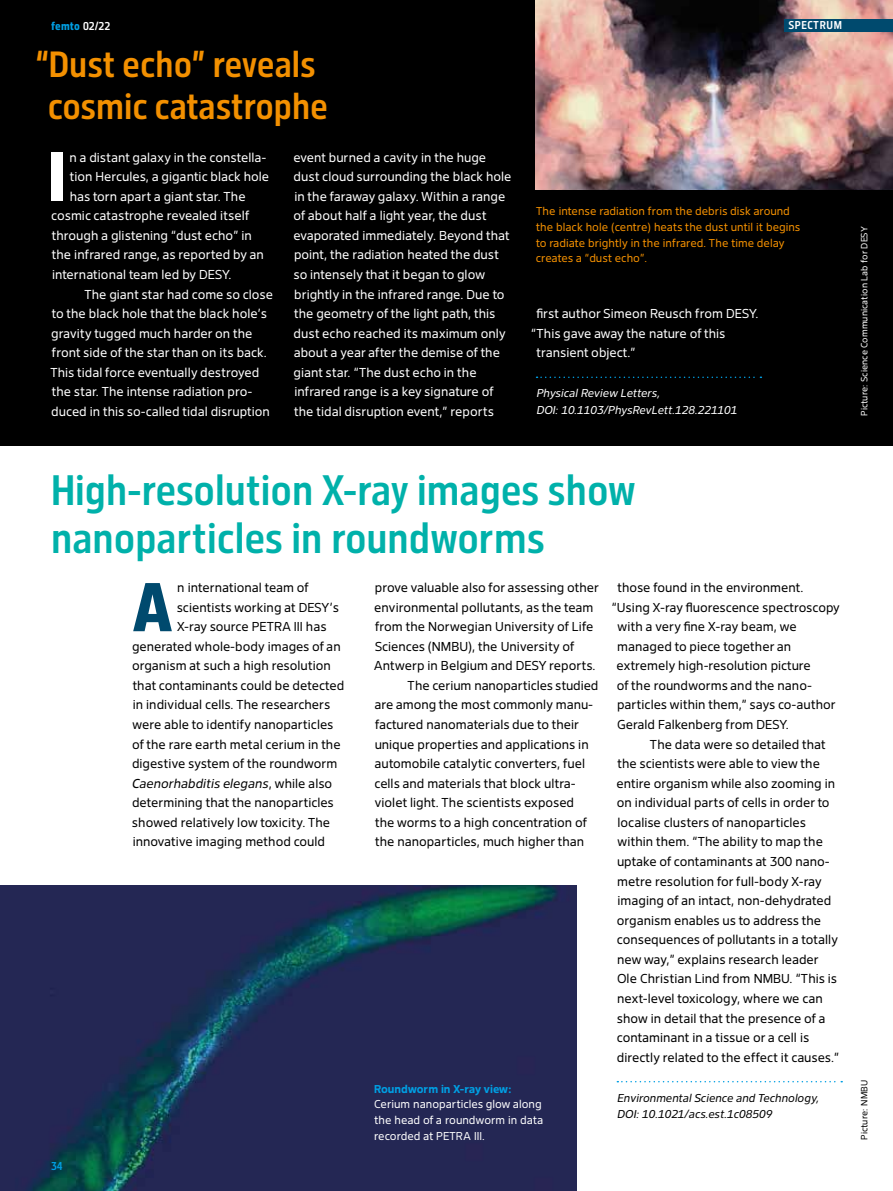
<style>
.page{position:relative;width:893px;height:1191px;background:#fff}
.page>*{position:absolute;margin:0;border:0;box-sizing:border-box;transform-origin:0 0}
.t1{font:800 67.95px "Desy Sans Cn";color:#004a6e}
.t2{font:800 67.95px "Desy Sans Cn";color:#fff}
.t3{font:500 42px/48px "Desy Sans Cn";color:#00b1aa}
.t4{font:500 36px/42px "Desy Sans Cn";color:#f39000;text-align:center}
.t5{font:12.75px "Desy Sans";color:#000}
.t6{font:12.75px/19.5px "Desy Sans";color:#fff}
.t7{font:italic 12.75px "Desy Sans";color:#000}
.t8{font:11.25px/15.8px "Desy Sans";color:#f39000}
.t9{font:11.25px/15.8px "Desy Sans";color:#fff}
.t10{font:italic 11.25px/16.5px "Desy Sans";color:#000}
.t11{font:italic 11.25px/16.5px "Desy Sans";color:#fff}
.t12{font:700 11.25px "Desy Sans";color:#009fe3}
.t13{font:800 11.25px "Desy Sans Cn";letter-spacing:.005em;color:#009fe3}
.t14{font:500 11.25px "Desy Sans Cn";letter-spacing:.05em;color:#fff}
.t15{font:500 11.25px "Desy Sans Cn";color:#009fe3}
.t16{font:9px "Desy Sans";letter-spacing:.01em;color:#fff}
.t17{font:9px "Desy Sans";letter-spacing:.01em;color:#000}
.s1{font-weight:500;color:#fff}
.s2{font-style:normal}
</style>
<div class="page">
<div style="left:0;top:0;width:893px;height:445px;background:#000"></div>
<img style="left:0;top:885px;width:576px;height:306px">
<svg style="left:617px;top:1081px;width:225px;height:1px"></svg>
<svg style="left:536px;top:376px;width:225px;height:2px"></svg>
<img style="left:536px;top:0;width:357px;height:189px">
<div style="left:784px;top:19px;width:109px;height:13px;background:#004a6e"></div>
<p class="t13" style="left:51px;top:19px;width:61px">femto <span class="s1">02/22</span></p>
<p class="t14" style="left:788px;top:19px;width:55px">SPECTRUM</p>
<h3 class="t4" style="left:36px;top:43px;width:294px">“Dust echo” reveals cosmic catastrophe</h3>
<h1 class="t2" style="left:48px;top:137px;width:19px">I</h1>
<p class="t6" style="left:70px;top:147px;width:197px">n a distant galaxy in the constella-</p>
<p class="t6" style="left:69px;top:167px;width:201px">tion Hercules, a gigantic black hole</p>
<p class="t6" style="left:70px;top:186px;width:177px">has torn apart a giant star. The</p>
<p class="t6" style="left:51px;top:206px;width:200px">cosmic catastrophe revealed itself</p>
<p class="t6" style="left:52px;top:226px;width:202px">through a glistening “dust echo” in</p>
<p class="t6" style="left:52px;top:245px;width:214px">the infrared range, as reported by an</p>
<p class="t6" style="left:52px;top:265px;width:181px">international team led by DESY.</p>
<p class="t6" style="left:84px;top:284px;width:190px">The giant star had come so close</p>
<p class="t6" style="left:52px;top:304px;width:217px">to the black hole that the black hole’s</p>
<p class="t6" style="left:51px;top:323px;width:203px">gravity tugged much harder on the</p>
<p class="t6" style="left:52px;top:343px;width:217px">front side of the star than on its back.</p>
<p class="t6" style="left:50px;top:362px;width:211px">This tidal force eventually destroyed</p>
<p class="t6" style="left:52px;top:382px;width:201px">the star. The intense radiation pro-</p>
<p class="t6" style="left:51px;top:402px;width:220px">duced in this so-called tidal disruption</p>
<p class="t6" style="left:293px;top:147px;width:220px">event burned a cavity in the huge dust cloud surrounding the black hole in the faraway galaxy. Within a range of about half a light year, the dust evaporated immediately. Beyond that point, the radiation heated the dust so intensely that it began to glow brightly in the infrared range. Due to the geometry of the light path, this dust echo reached its maximum only about a year after the demise of the giant star. “The dust echo in the infrared range is a key signature of the tidal disruption event,” reports</p>
<p class="t8" style="left:536px;top:203px;width:266px">The intense radiation from the debris disk around the black hole (centre) heats the dust until it begins to radiate brightly in the infrared. The time delay creates a “dust echo”.</p>
<p class="t6" style="left:536px;top:304px;width:224px">first author Simeon Reusch from DESY.</p>
<p class="t6" style="left:531px;top:323px;width:196px">“This gave away the nature of this</p>
<p class="t6" style="left:536px;top:343px;width:101px">transient object.”</p>
<p class="t11" style="left:537px;top:385px;width:202px">Physical Review Letters,<br>DOI: 10.1103/PhysRevLett.128.221101</p>
<p class="t16" style="left:859px;top:416px;width:191px;rotate:-90deg">Picture: Science Communication Lab for DESY</p>
<h2 class="t3" style="left:51px;top:466px;width:586px">High-resolution X-ray images show nanoparticles in roundworms</h2>
<p class="t15" style="left:51px;top:1159px;width:13px">34</p>
<h1 class="t1" style="left:132px;top:567px;width:43px">A</h1>
<p class="t5" style="left:177px;top:580px;width:133px">n international team of</p>
<p class="t5" style="left:177px;top:599px;width:164px">scientists working at DESY’s</p>
<p class="t5" style="left:177px;top:619px;width:151px">X-ray source PETRA III has</p>
<p class="t5" style="left:132px;top:638px;width:210px">generated whole-body images of an</p>
<p class="t5" style="left:132px;top:658px;width:200px">organism at such a high resolution</p>
<p class="t5" style="left:132px;top:677px;width:213px">that contaminants could be detected</p>
<p class="t5" style="left:133px;top:697px;width:199px">in individual cells. The researchers</p>
<p class="t5" style="left:132px;top:717px;width:203px">were able to identify nanoparticles</p>
<p class="t5" style="left:132px;top:736px;width:210px">of the rare earth metal cerium in the</p>
<p class="t5" style="left:132px;top:756px;width:207px">digestive system of the roundworm</p>
<p class="t7" style="left:132px;top:775px;width:202px">Caenorhabditis elegans<span class="s2">, while also</span></p>
<p class="t5" style="left:132px;top:795px;width:203px">determining that the nanoparticles</p>
<p class="t5" style="left:132px;top:814px;width:200px">showed relatively low toxicity. The</p>
<p class="t5" style="left:133px;top:834px;width:194px">innovative imaging method could</p>
<p class="t5" style="left:375px;top:580px;width:226px">prove valuable also for assessing other</p>
<p class="t5" style="left:374px;top:599px;width:221px">environmental pollutants, as the team</p>
<p class="t5" style="left:375px;top:619px;width:220px">from the Norwegian University of Life</p>
<p class="t5" style="left:375px;top:638px;width:201px">Sciences (NMBU), the University of</p>
<p class="t5" style="left:374px;top:658px;width:223px">Antwerp in Belgium and DESY reports.</p>
<p class="t5" style="left:407px;top:677px;width:193px">The cerium nanoparticles studied</p>
<p class="t5" style="left:374px;top:697px;width:219px">are among the most commonly manu-</p>
<p class="t5" style="left:375px;top:717px;width:206px">factured nanomaterials due to their</p>
<p class="t5" style="left:375px;top:736px;width:215px">unique properties and applications in</p>
<p class="t5" style="left:374px;top:756px;width:212px">automobile catalytic converters, fuel</p>
<p class="t5" style="left:374px;top:775px;width:202px">cells and materials that block ultra-</p>
<p class="t5" style="left:374px;top:795px;width:201px">violet light. The scientists exposed</p>
<p class="t5" style="left:375px;top:814px;width:214px">the worms to a high concentration of</p>
<p class="t5" style="left:375px;top:834px;width:211px">the nanoparticles, much higher than</p>
<p class="t12" style="left:374px;top:1082px;width:139px">Roundworm in X-ray view:</p>
<p class="t9" style="left:374px;top:1096px;width:170px">Cerium nanoparticles glow along the head of a roundworm in data recorded at PETRA III.</p>
<p class="t5" style="left:617px;top:580px;width:188px">those found in the environment.</p>
<p class="t5" style="left:612px;top:599px;width:230px">“Using X-ray fluorescence spectroscopy</p>
<p class="t5" style="left:617px;top:619px;width:181px">with a very fine X-ray beam, we</p>
<p class="t5" style="left:617px;top:638px;width:175px">managed to piece together an</p>
<p class="t5" style="left:617px;top:658px;width:196px">extremely high-resolution picture</p>
<p class="t5" style="left:617px;top:677px;width:195px">of the roundworms and the nano-</p>
<p class="t5" style="left:617px;top:697px;width:220px">particles within them,” says co-author</p>
<p class="t5" style="left:617px;top:717px;width:173px">Gerald Falkenberg from DESY.</p>
<p class="t5" style="left:650px;top:736px;width:178px">The data were so detailed that</p>
<p class="t5" style="left:617px;top:756px;width:204px">the scientists were able to view the</p>
<p class="t5" style="left:617px;top:775px;width:220px">entire organism while also zooming in</p>
<p class="t5" style="left:617px;top:795px;width:214px">on individual parts of cells in order to</p>
<p class="t5" style="left:618px;top:814px;width:190px">localise clusters of nanoparticles</p>
<p class="t5" style="left:617px;top:834px;width:207px">within them. “The ability to map the</p>
<p class="t5" style="left:617px;top:854px;width:213px">uptake of contaminants at 300 nano-</p>
<p class="t5" style="left:617px;top:873px;width:206px">metre resolution for full-body X-ray</p>
<p class="t5" style="left:617px;top:893px;width:215px">imaging of an intact, non-dehydrated</p>
<p class="t5" style="left:617px;top:912px;width:206px">organism enables us to address the</p>
<p class="t5" style="left:617px;top:932px;width:223px">consequences of pollutants in a totally</p>
<p class="t5" style="left:617px;top:951px;width:203px">new way,” explains research leader</p>
<p class="t5" style="left:617px;top:971px;width:222px">Ole Christian Lind from NMBU. “This is</p>
<p class="t5" style="left:617px;top:990px;width:207px">next-level toxicology, where we can</p>
<p class="t5" style="left:617px;top:1010px;width:210px">show in detail that the presence of a</p>
<p class="t5" style="left:617px;top:1030px;width:194px">contaminant in a tissue or a cell is</p>
<p class="t5" style="left:617px;top:1049px;width:224px">directly related to the effect it causes.”</p>
<p class="t10" style="left:617px;top:1089px;width:203px">Environmental Science and Technology,<br>DOI: 10.1021/acs.est.1c08509</p>
<p class="t17" style="left:859px;top:1140px;width:61px;rotate:-90deg">Picture: NMBU</p>
</div>
